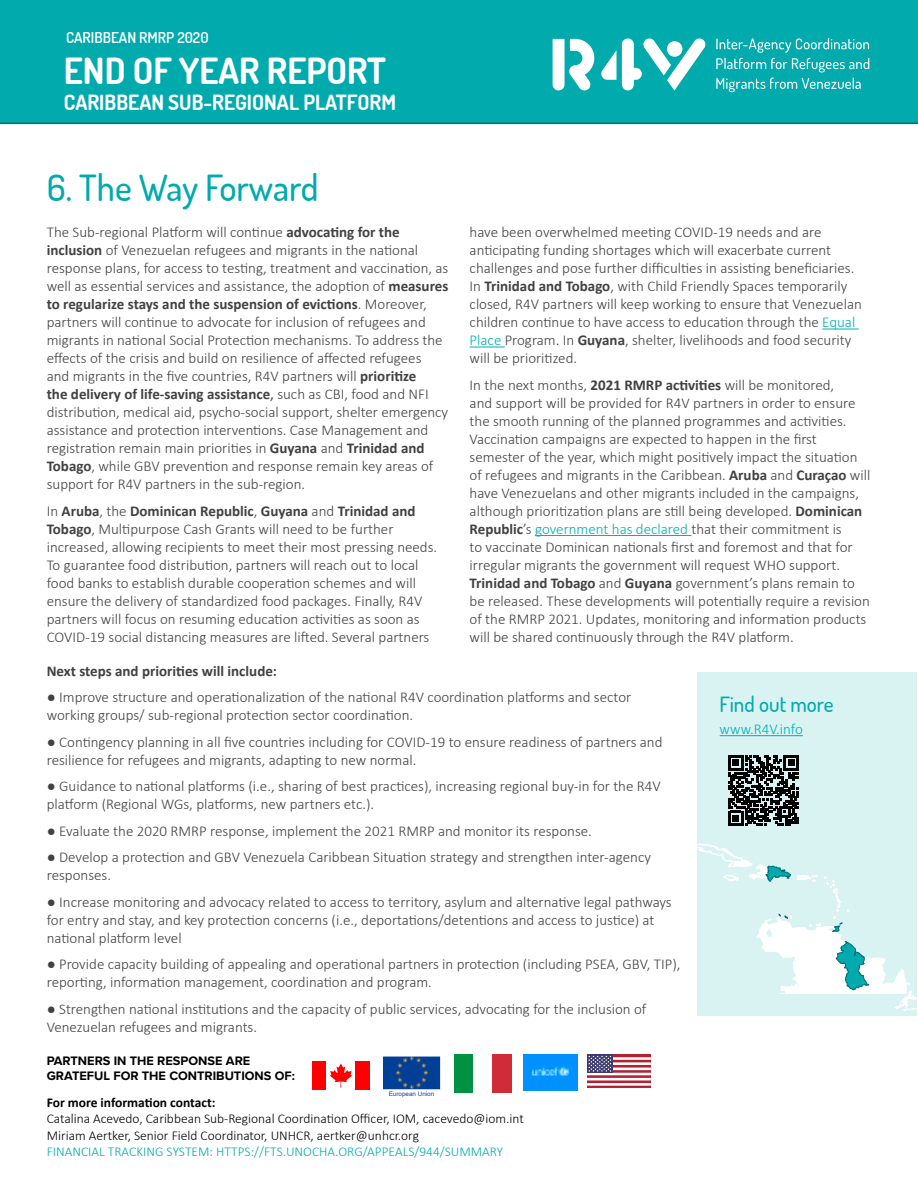
<style>
.page{position:relative;width:918px;height:1188px;background:#fff}
.page>*{position:absolute;margin:0;border:0;box-sizing:border-box;transform-origin:0 0}
.t1{font:500 36px "Dosis";color:#00aaad}
.t2{font:700 36px "Dosis";color:#fff}
.t3{font:700 21px "Dosis";color:#fff}
.t4{font:500 21px "Dosis";color:#00aaad}
.t5{font:300 15px/18px "Calibri";color:#414042}
.t6{font:700 15px "Calibri";color:#414042}
.t7{font:600 15px "Dosis";color:#fff}
.t8{font:300 15px "Calibri";color:#00b0b3}
.t9{font:300 13.5px/16.2px "Calibri";color:#000}
.t10{font:300 13.5px "Calibri";color:#00aaad}
.t11{font:700 13.5px "Calibri";color:#000}
.t12{font:700 12.75px/15.3px "Proxima Nova";color:#000}
.t13{font:6.3px "Arial";color:#213d8a}
.s1{font-weight:700}
.s2{font-weight:400}
.s3{color:#00b0b3}
</style>
<div class="page">
<hr style="left:822px;top:329px;width:37px;height:1px;background:#00b0b3">
<hr style="left:470px;top:347px;width:35px;height:1px;background:#00b0b3">
<hr style="left:535px;top:535px;width:156px;height:1px;background:#00b0b3">
<img style="left:383px;top:1057px;width:57px;height:32px">
<div style="left:312px;top:1061px;width:57px;height:28px;background:#f00"></div>
<div style="left:327px;top:1061px;width:28px;height:28px;background:#fff"></div>
<svg style="left:330px;top:1063px;width:22px;height:25px"></svg>
<div style="left:454px;top:1055px;width:20px;height:38px;background:#009145"></div>
<div style="left:493px;top:1055px;width:19px;height:38px;background:#cf2b38"></div>
<svg style="left:587px;top:1055px;width:64px;height:33px"></svg>
<hr style="left:587px;top:1083px;width:64px;height:3px;background:#fff">
<hr style="left:587px;top:1078px;width:64px;height:2px;background:#fff">
<hr style="left:587px;top:1073px;width:64px;height:2px;background:#fff">
<hr style="left:587px;top:1068px;width:64px;height:2px;background:#fff">
<hr style="left:587px;top:1062px;width:64px;height:3px;background:#fff">
<hr style="left:587px;top:1057px;width:64px;height:3px;background:#fff">
<svg style="left:587px;top:1055px;width:26px;height:18px"></svg>
<svg style="left:588px;top:1055px;width:23px;height:17px"></svg>
<img style="left:524px;top:1055px;width:54px;height:36px">
<div style="left:698px;top:672px;width:219px;height:344px;background:#d9f2f2"></div>
<svg style="left:697px;top:843px;width:220px;height:173px"></svg>
<hr style="left:720px;top:735px;width:83px;height:1px;background:#00b0b3">
<svg style="left:728px;top:755px;width:71px;height:71px"></svg>
<div style="left:0;top:0;width:918px;height:123px;background:#00aaad"></div>
<svg style="left:601px;top:38px;width:105px;height:53px"></svg>
<svg style="left:553px;top:39px;width:41px;height:52px"></svg>
<svg style="left:716px;top:38px;width:153px;height:34px"></svg>
<svg style="left:716px;top:78px;width:145px;height:14px"></svg>
<hr style="left:0;top:123px;width:918px;height:1px;background:#006f78">
<p class="t7" style="left:66px;top:27px;width:144px">CARIBBEAN RMRP 2020</p>
<h1 class="t2" style="left:64px;top:46px;width:324px">END OF YEAR REPORT</h1>
<h2 class="t3" style="left:64px;top:87px;width:334px">CARIBBEAN SUB-REGIONAL PLATFORM</h2>
<h1 class="t1" style="left:47px;top:163px;width:273px">6. The Way Forward</h1>
<p class="t5" style="left:47px;top:223px;width:403px">The Sub-regional Platform will continue <span class="s1">advocating for the inclusion</span> of Venezuelan refugees and migrants in the national response plans, for access to testing, treatment and vaccination, as well as essential services and assistance, the adoption of <span class="s1">measures to regularize stays and the suspension of evictions</span>. Moreover, partners will continue to advocate for inclusion of refugees and migrants in national Social Protection mechanisms. To address the effects of the crisis and build on resilience of affected refugees<br>and migrants in the five countries, R4V partners will <span class="s1">prioritize<br>the delivery of life-saving assistance</span><span class="s2">,</span> such as CBI, food and NFI distribution, medical aid, psycho-social support, shelter emergency assistance and protection interventions. Case Management and registration remain main priorities in <span class="s1">Guyana</span> and <span class="s1">Trinidad and Tobago</span>, while GBV prevention and response remain key areas of support for R4V partners in the sub-region.</p>
<p class="t5" style="left:47px;top:501px;width:392px">In <span class="s1">Aruba</span>, the <span class="s1">Dominican Republic</span>, <span class="s1">Guyana</span> and <span class="s1">Trinidad and Tobago</span>, Multipurpose Cash Grants will need to be further increased, allowing recipients to meet their most pressing needs.<br>To guarantee food distribution, partners will reach out to local food banks to establish durable cooperation schemes and will ensure the delivery of standardized food packages. Finally, R4V partners will focus on resuming education activities as soon as COVID-19 social distancing measures are lifted. Several partners</p>
<p class="t5" style="left:470px;top:223px;width:394px">have been overwhelmed meeting COVID-19 needs and are anticipating funding shortages which will exacerbate current challenges and pose further difficulties in assisting beneficiaries.<br>In <span class="s1">Trinidad and Tobago</span>, with Child Friendly Spaces temporarily closed, R4V partners will keep working to ensure that Venezuelan children continue to have access to education through the <span class="s3">Equal Place</span> Program. In <span class="s1">Guyana</span>, shelter, livelihoods and food security will be prioritized.</p>
<p class="t5" style="left:470px;top:375px;width:402px">In the next months, <span class="s1">2021 RMRP activities</span> will be monitored,<br>and support will be provided for R4V partners in order to ensure the smooth running of the planned programmes and activities.<br>Vaccination campaigns are expected to happen in the first semester of the year, which might positively impact the situation of refugees and migrants in the Caribbean. <span class="s1">Aruba</span> and <span class="s1">Curaçao</span> will have Venezuelans and other migrants included in the campaigns, although prioritization plans are still being developed. <span class="s1">Dominican Republic</span>’s <span class="s3">government has declared</span> that their commitment is<br>to vaccinate Dominican nationals first and foremost and that for irregular migrants the government will request WHO support.<br><span class="s1">Trinidad and Tobago</span> and <span class="s1">Guyana</span> government’s plans remain to be released. These developments will potentially require a revision of the RMRP 2021. Updates, monitoring and information products will be shared continuously through the R4V platform.</p>
<p class="t6" style="left:47px;top:660px;width:232px">Next steps and priorities will include:</p>
<p class="t5" style="left:47px;top:688px;width:586px">● Improve structure and operationalization of the national R4V coordination platforms and sector working groups/ sub-regional protection sector coordination.</p>
<p class="t5" style="left:47px;top:732px;width:617px">● Contingency planning in all five countries including for COVID-19 to ensure readiness of partners and resilience for refugees and migrants, adapting to new normal.</p>
<p class="t5" style="left:47px;top:777px;width:616px">● Guidance to national platforms (i.e., sharing of best practices), increasing regional buy-in for the R4V platform (Regional WGs, platforms, new partners etc.).</p>
<p class="t5" style="left:47px;top:821px;width:547px">● Evaluate the 2020 RMRP response, implement the 2021 RMRP and monitor its response.</p>
<p class="t5" style="left:47px;top:848px;width:606px">● Develop a protection and GBV Venezuela Caribbean Situation strategy and strengthen inter-agency responses.</p>
<p class="t5" style="left:47px;top:892px;width:626px">● Increase monitoring and advocacy related to access to territory, asylum and alternative legal pathways for entry and stay, and key protection concerns (i.e., deportations/detentions and access to justice) at national platform level</p>
<p class="t5" style="left:47px;top:955px;width:635px">● Provide capacity building of appealing and operational partners in protection (including PSEA, GBV, TIP), reporting, information management, coordination and program.</p>
<p class="t5" style="left:47px;top:999px;width:601px">● Strengthen national institutions and the capacity of public services, advocating for the inclusion of<br>Venezuelan refugees and migrants.</p>
<p class="t12" style="left:47px;top:1053px;width:250px">PARTNERS IN THE RESPONSE ARE<br>GRATEFUL FOR THE CONTRIBUTIONS OF:</p>
<p class="t13" style="left:389px;top:1089px;width:47px">European Union</p>
<p class="t11" style="left:47px;top:1093px;width:170px">For more information contact:</p>
<p class="t9" style="left:47px;top:1111px;width:479px">Catalina Acevedo, Caribbean Sub-Regional Coordination Officer, IOM, cacevedo@iom.int<br>Miriam Aertker, Senior Field Coordinator, UNHCR, aertker@unhcr.org</p>
<p class="t10" style="left:47px;top:1143px;width:458px">FINANCIAL TRACKING SYSTEM: HTTPS://FTS.UNOCHA.ORG/APPEALS/944/SUMMARY</p>
<h2 class="t4" style="left:720px;top:690px;width:115px">Find out more</h2>
<p class="t8" style="left:720px;top:719px;width:85px">www.R4V.info</p>
</div>
